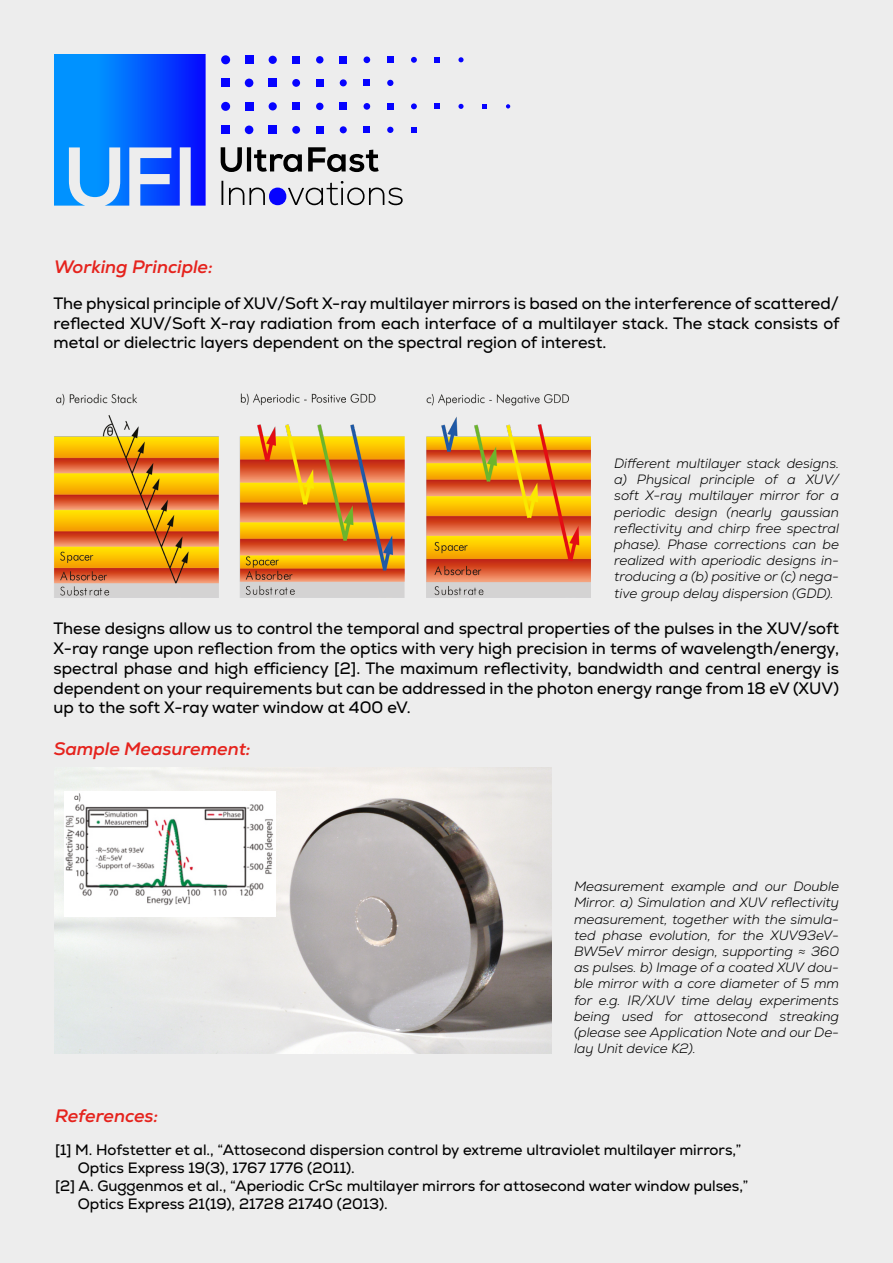
<style>
.page{position:relative;width:893px;height:1263px;background:#ededed}
.page>*{position:absolute;margin:0;border:0;box-sizing:border-box;transform-origin:0 0}
.t1{font:italic 700 18px "Nexa";color:#e5231d}
.t2{font:16.5px/19.8px "Nexa";color:#000;text-align:justify}
.t3{font:15px "Nexa";color:#000}
.t4{font:italic 300 13.5px/16.2px "Nexa";color:#000;text-align:justify}
</style>
<div class="page">
<img style="left:54px;top:767px;width:498px;height:286px">
<img style="left:54px;top:393px;width:536px;height:204px">
<svg style="left:54px;top:54px;width:152px;height:152px;background:#2476fc"></svg>
<svg style="left:221px;top:147px;width:158px;height:25px"></svg>
<div style="left:221px;top:102px;width:9px;height:9px;background:#0603ff;border-radius:50%"></div>
<div style="left:245px;top:102px;width:8px;height:9px;background:#0603ff"></div>
<div style="left:269px;top:102px;width:8px;height:8px;background:#0603ff;border-radius:50%"></div>
<div style="left:292px;top:102px;width:8px;height:8px;background:#0603ff"></div>
<div style="left:316px;top:103px;width:7px;height:7px;background:#0603ff;border-radius:50%"></div>
<div style="left:340px;top:103px;width:7px;height:7px;background:#0603ff"></div>
<div style="left:364px;top:103px;width:6px;height:7px;background:#0603ff;border-radius:50%"></div>
<svg style="left:387px;top:103px;width:6px;height:6px"></svg>
<svg style="left:411px;top:103px;width:6px;height:6px"></svg>
<svg style="left:435px;top:104px;width:5px;height:5px"></svg>
<svg style="left:458px;top:104px;width:6px;height:5px"></svg>
<svg style="left:482px;top:104px;width:5px;height:5px"></svg>
<svg style="left:506px;top:104px;width:4px;height:5px"></svg>
<div style="left:221px;top:55px;width:9px;height:9px;background:#0603ff;border-radius:50%"></div>
<div style="left:245px;top:56px;width:8px;height:8px;background:#0603ff"></div>
<div style="left:269px;top:56px;width:8px;height:8px;background:#0603ff;border-radius:50%"></div>
<div style="left:292px;top:56px;width:8px;height:8px;background:#0603ff"></div>
<div style="left:316px;top:56px;width:7px;height:8px;background:#0603ff;border-radius:50%"></div>
<div style="left:340px;top:56px;width:7px;height:7px;background:#0603ff"></div>
<div style="left:364px;top:56px;width:6px;height:7px;background:#0603ff;border-radius:50%"></div>
<svg style="left:387px;top:57px;width:6px;height:6px"></svg>
<svg style="left:411px;top:57px;width:6px;height:6px"></svg>
<svg style="left:435px;top:57px;width:5px;height:6px"></svg>
<svg style="left:458px;top:57px;width:6px;height:5px"></svg>
<div style="left:221px;top:78px;width:9px;height:9px;background:#0603ff"></div>
<div style="left:245px;top:79px;width:8px;height:8px;background:#0603ff;border-radius:50%"></div>
<div style="left:269px;top:79px;width:8px;height:8px;background:#0603ff"></div>
<div style="left:292px;top:79px;width:8px;height:8px;background:#0603ff;border-radius:50%"></div>
<div style="left:316px;top:79px;width:7px;height:8px;background:#0603ff"></div>
<div style="left:340px;top:79px;width:7px;height:7px;background:#0603ff;border-radius:50%"></div>
<svg style="left:364px;top:80px;width:6px;height:6px"></svg>
<svg style="left:387px;top:80px;width:6px;height:6px"></svg>
<div style="left:221px;top:125px;width:9px;height:9px;background:#0603ff"></div>
<div style="left:245px;top:126px;width:8px;height:8px;background:#0603ff;border-radius:50%"></div>
<div style="left:269px;top:126px;width:8px;height:8px;background:#0603ff"></div>
<div style="left:292px;top:126px;width:8px;height:8px;background:#0603ff;border-radius:50%"></div>
<div style="left:316px;top:126px;width:7px;height:8px;background:#0603ff"></div>
<div style="left:340px;top:126px;width:7px;height:7px;background:#0603ff;border-radius:50%"></div>
<div style="left:364px;top:126px;width:6px;height:7px;background:#0603ff"></div>
<svg style="left:387px;top:127px;width:6px;height:6px"></svg>
<svg style="left:411px;top:127px;width:6px;height:6px"></svg>
<svg style="left:221px;top:180px;width:182px;height:25px"></svg>
<div style="left:269px;top:188px;width:17px;height:17px;background:#0603ff;border-radius:50%"></div>
<img style="left:65px;top:791px;width:211px;height:125px">
<h1 class="t1" style="left:54px;top:256px;width:160px">Working Principle:</h1>
<p class="t2" style="left:54px;top:293px;width:787px">The physical principle of XUV/Soft X-ray multilayer mirrors is based on the interference of scattered/ reflected XUV/Soft X-ray radiation from each interface of a multilayer stack. The stack consists of metal or dielectric layers dependent on the spectral region of interest.</p>
<p class="t4" style="left:614px;top:455px;width:226px">Different multilayer stack designs. a) Physical principle of a XUV/ soft X-ray multilayer mirror for a periodic design (nearly gaussian reflectivity and chirp free spectral phase). Phase corrections can be realized with aperiodic designs in&shy;troducing a (b) positive or (c) nega&shy;tive group delay dispersion (GDD).</p>
<p class="t2" style="left:54px;top:619px;width:787px">These designs allow us to control the temporal and spectral properties of the pulses in the XUV/soft X-ray range upon reflection from the optics with very high precision in terms of wavelength/energy, spectral phase and high efficiency [2]. The maximum reflectivity, bandwidth and central energy is dependent on your requirements but can be addressed in the photon energy range from 18 eV (XUV) up to the soft X-ray water window at 400 eV.</p>
<h1 class="t1" style="left:54px;top:737px;width:198px">Sample Measurement:</h1>
<h1 class="t1" style="left:55px;top:1104px;width:105px">References:</h1>
<p class="t4" style="left:574px;top:879px;width:266px">Measurement example and our Double Mirror. a) Simulation and XUV reflectivity measurement, together with the simula&shy;ted phase evolution, for the XUV93eV-BW5eV mirror design, supporting ≈ 360 as pulses. b) Image of a coated XUV dou&shy;ble mirror with a core diameter of 5 mm for e.g. IR/XUV time delay experiments being used for attosecond streaking (please see Application Note and our De&shy;lay Unit device K2).</p>
<p class="t3" style="left:55px;top:1140px;width:688px">[1] M. Hofstetter et al., “Attosecond dispersion control by extreme ultraviolet multilayer mirrors,”</p>
<p class="t3" style="left:78px;top:1158px;width:278px">Optics Express 19(3), 1767 1776 (2011).</p>
<p class="t3" style="left:55px;top:1176px;width:694px">[2] A. Guggenmos et al., “Aperiodic CrSc multilayer mirrors for attosecond water window pulses,”</p>
<p class="t3" style="left:78px;top:1194px;width:311px">Optics Express 21(19), 21728 21740 (2013).</p>
</div>
